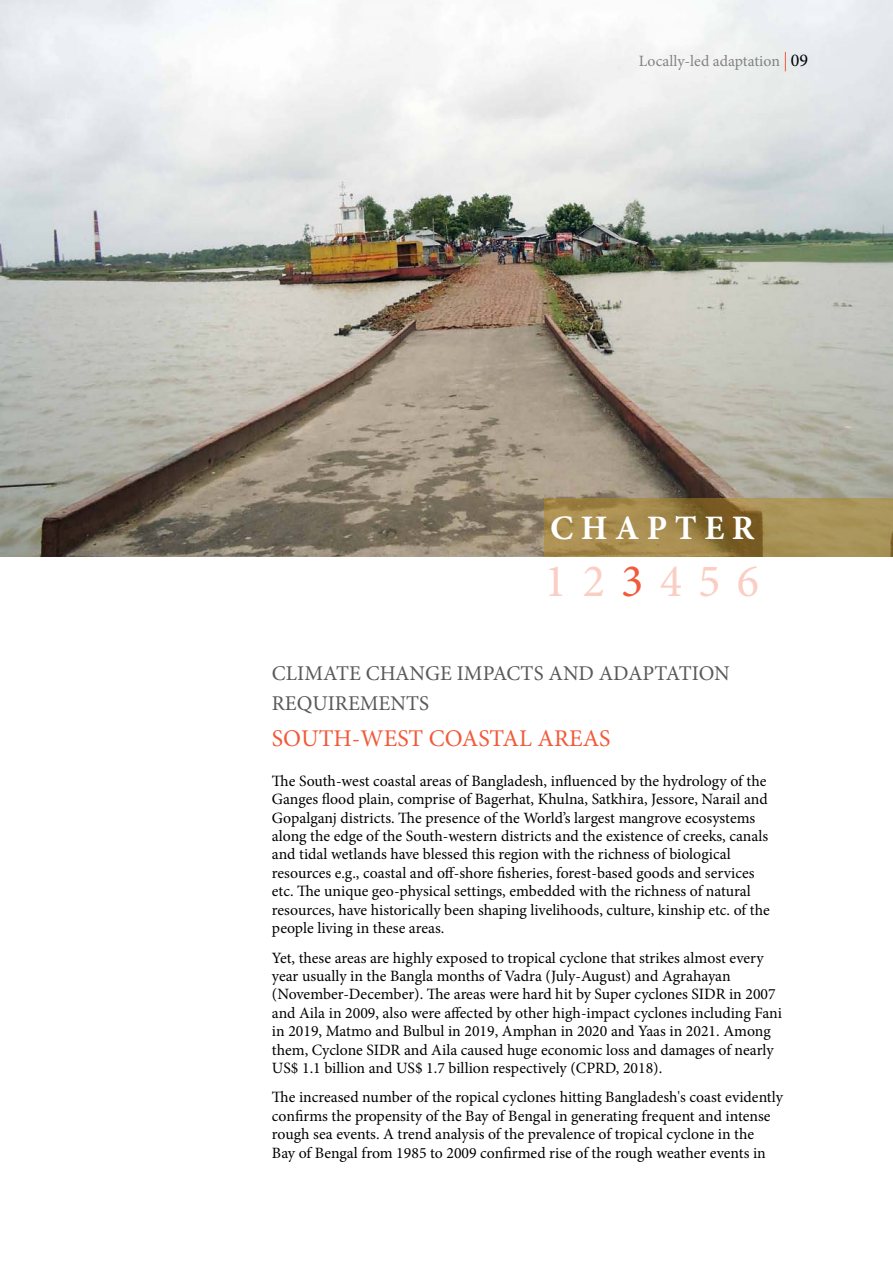
<style>
.page{position:relative;width:893px;height:1263px;background:#fff}
.page>*{position:absolute;margin:0;border:0;box-sizing:border-box;transform-origin:0 0}
.t1{font:46.5px "Minion Pro";color:#fbcec4}
.t2{font:700 34.35px "Minion Pro";color:#fff}
.t3{font:24px "Minion Pro";color:#f15a3a}
.t4{font:21px/30.5px "Minion Pro";color:#58595b}
.t5{font:15.75px/18.5px "Minion Pro";color:#000}
.t6{font:15.75px "Minion Pro";letter-spacing:.005em;color:#808285}
.s1{font-size:18px;color:#000}
.s2{color:#f15a3a}
</style>
<div class="page">
<img style="left:0;top:0;width:893px;height:557px">
<svg style="left:544px;top:498px;width:349px;height:59px;background:#a0864a"></svg>
<svg style="left:785px;top:52px;width:1px;height:19px"></svg>
<p class="t6" style="left:639px;top:50px;width:171px">Locally-led adaptation <span class="s1">09</span></p>
<h2 class="t2" style="left:550px;top:504px;width:206px">C H A P T E R</h2>
<h1 class="t1" style="left:544px;top:550px;width:216px">1 2 <span class="s2">3</span> 4 5 6</h1>
<h3 class="t4" style="left:272px;top:658px;width:459px">CLIMATE CHANGE IMPACTS AND ADAPTATION<br>REQUIREMENTS</h3>
<h3 class="t3" style="left:272px;top:722px;width:340px">SOUTH-WEST COASTAL AREAS</h3>
<p class="t5" style="left:272px;top:771px;width:499px">The South-west coastal areas of Bangladesh, influenced by the hydrology of the Ganges flood plain, comprise of Bagerhat, Khulna, Satkhira, Jessore, Narail and Gopalganj districts. The presence of the World’s largest mangrove ecosystems along the edge of the South-western districts and the existence of creeks, canals and tidal wetlands have blessed this region with the richness of biological resources e.g., coastal and off-shore fisheries, forest-based goods and services etc. The unique geo-physical settings, embedded with the richness of natural resources, have historically been shaping livelihoods, culture, kinship etc. of the people living in these areas.</p>
<p class="t5" style="left:272px;top:948px;width:512px">Yet, these areas are highly exposed to tropical cyclone that strikes almost every year usually in the Bangla months of Vadra (July-August) and Agrahayan (November-December). The areas were hard hit by Super cyclones SIDR in 2007 and Aila in 2009, also were affected by other high-impact cyclones including Fani in 2019, Matmo and Bulbul in 2019, Amphan in 2020 and Yaas in 2021. Among them, Cyclone SIDR and Aila caused huge economic loss and damages of nearly US$ 1.1 billion and US$ 1.7 billion respectively (CPRD, 2018).</p>
<p class="t5" style="left:272px;top:1088px;width:513px">The increased number of the ropical cyclones hitting Bangladesh's coast evidently confirms the propensity of the Bay of Bengal in generating frequent and intense rough sea events. A trend analysis of the prevalence of tropical cyclone in the<br>Bay of Bengal from 1985 to 2009 confirmed rise of the rough weather events in</p>
</div>
